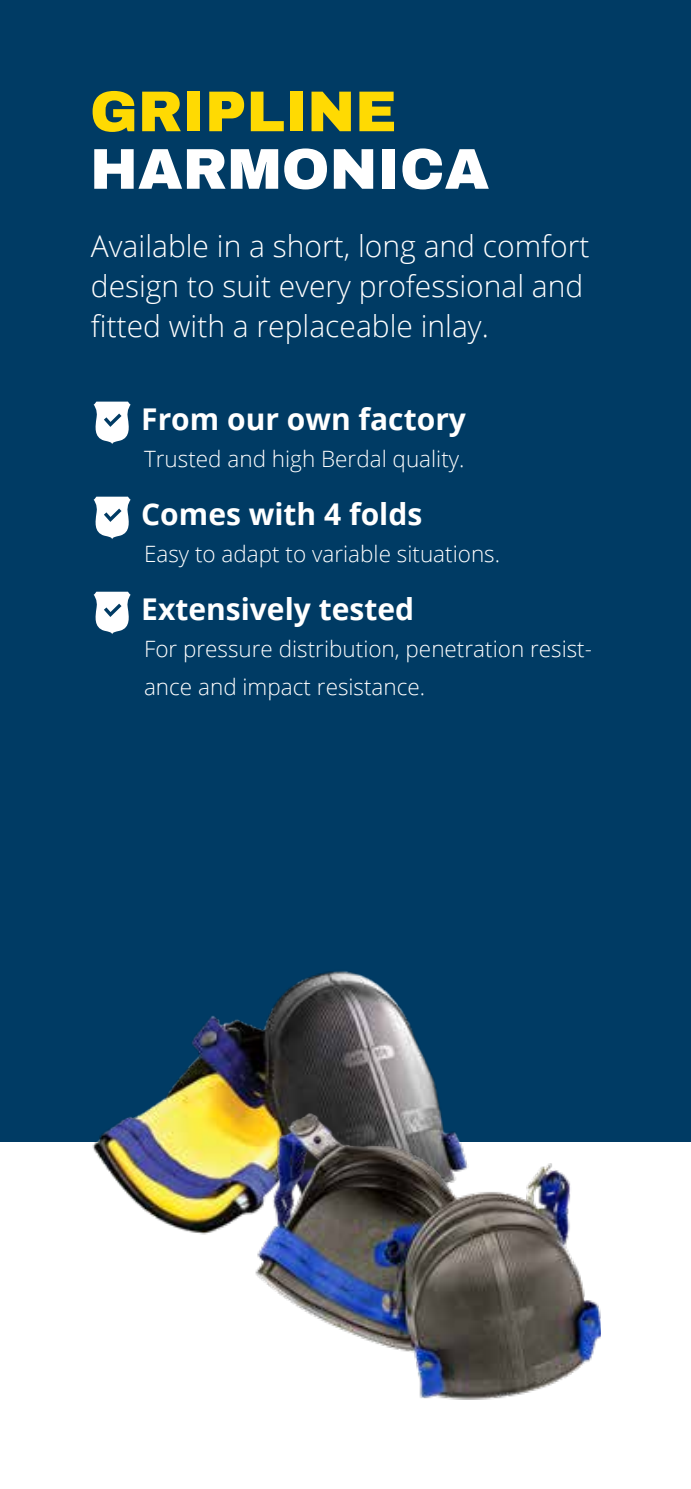
<style>
.page{position:relative;width:691px;height:1489px;background:#fff}
.page>*{position:absolute;margin:0;border:0;box-sizing:border-box;transform-origin:0 0}
.t1{font:900 57.5px "Archivo";color:#fff}
.t2{font:900 57.5px "Archivo";color:#ffda02}
.t3{font:300 30px/40px "Open Sans";color:#fff}
.t4{font:700 30px "Open Sans";color:#fff}
.t5{font:300 22.5px/37.5px "Open Sans";color:#fff}
</style>
<div class="page">
<div style="left:0;top:0;width:691px;height:1141px;background:#003b64"></div>
<img style="left:90px;top:971px;width:350px;height:264px">
<img style="left:239px;top:1104px;width:362px;height:296px">
<svg style="left:94px;top:401px;width:37px;height:43px"></svg>
<svg style="left:94px;top:496px;width:37px;height:43px"></svg>
<svg style="left:94px;top:591px;width:37px;height:43px"></svg>
<h1 class="t2" style="left:90px;top:76px;width:308px">GRIPLINE</h1>
<h1 class="t1" style="left:90px;top:134px;width:401px">HARMONICA</h1>
<h2 class="t3" style="left:91px;top:225px;width:500px">Available in a short, long and comfort design to suit every professional and fitted with a replaceable inlay.</h2>
<h2 class="t4" style="left:141px;top:397px;width:326px">From our own factory</h2>
<p class="t5" style="left:144px;top:439px;width:322px">Trusted and high Berdal quality.</p>
<h2 class="t4" style="left:141px;top:492px;width:283px">Comes with 4 folds</h2>
<p class="t5" style="left:144px;top:534px;width:358px">Easy to adapt to variable situations.</p>
<h2 class="t4" style="left:141px;top:587px;width:274px">Extensively tested</h2>
<p class="t5" style="left:144px;top:629px;width:449px">For pressure distribution, penetration resist&shy;ance and impact resistance.</p>
</div>
